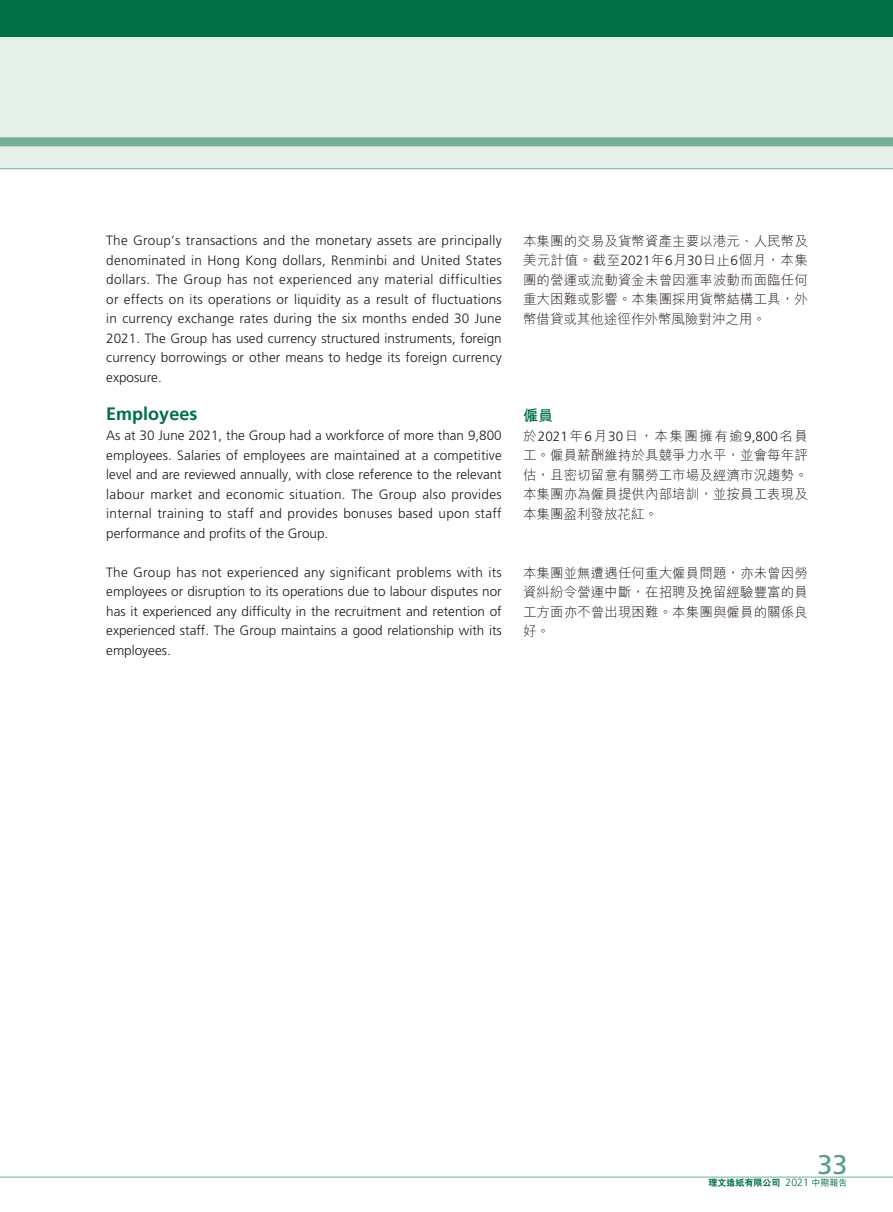
<style>
.page{position:relative;width:893px;height:1212px;background:#fff}
.page>*{position:absolute;margin:0;border:0;box-sizing:border-box;transform-origin:0 0}
.t1{font:27px "Frutiger LT Std";color:#529f84}
.t2{font:700 18px "Frutiger LT Std";color:#006f47}
.t3{font:15px "M Hei HK Bold E Ten B5 H";color:#006f47}
.t4{font:300 13.5px/19.5px "Frutiger LT Std";color:#231916;text-align:justify}
.t5{font:13.5px/19.5px "M Hei HK Light E Ten B5 H";letter-spacing:.005em;color:#231916;text-align:justify}
.t6{font:9px "C Hei 2 HK Xbold E Ten B5 H";color:#006f47}
.s1{font-family:"Frutiger LT Std";font-weight:300}
.s2{font-family:"Frutiger LT Std";font-weight:300;font-size:10.5px}
.s3{font-family:"M Hei HK Medium E Ten B5 H"}
</style>
<div class="page">
<div style="left:0;top:0;width:893px;height:168px;background:#e6f0ea"></div>
<div style="left:0;top:137px;width:893px;height:9px;background:#73ae96"></div>
<hr style="left:0;top:168px;width:893px;height:1px;background:#73ae96">
<div style="left:0;top:0;width:893px;height:36px;background:#006f47"></div>
<hr style="left:0;top:1177px;width:893px;height:1px;background:#73ae96">
<p class="t4" style="left:106px;top:231px;width:397px">The Group’s transactions and the monetary assets are principally denominated in Hong Kong dollars, Renminbi and United States dollars. The Group has not experienced any material difficulties or effects on its operations or liquidity as a result of fluctuations in currency exchange rates during the six months ended 30 June 2021. The Group has used currency structured instruments, foreign currency borrowings or other means to hedge its foreign currency exposure.</p>
<h2 class="t2" style="left:106px;top:405px;width:93px">Employees</h2>
<p class="t4" style="left:106px;top:426px;width:397px">As at 30 June 2021, the Group had a workforce of more than 9,800 employees. Salaries of employees are maintained at a competitive level and are reviewed annually, with close reference to the relevant labour market and economic situation. The Group also provides internal training to staff and provides bonuses based upon staff performance and profits of the Group.</p>
<p class="t4" style="left:106px;top:563px;width:397px">The Group has not experienced any significant problems with its employees or disruption to its operations due to labour disputes nor has it experienced any difficulty in the recruitment and retention of experienced staff. The Group maintains a good relationship with its employees.</p>
<p class="t5" style="left:523px;top:233px;width:286px">本集團的交易及貨幣資產主要以港元、人民幣及美元計值。截至<span class="s1">2021</span>年<span class="s1">6</span>月<span class="s1">30</span>日止<span class="s1">6</span>個月，本集團的營運或流動資金未曾因滙率波動而面臨任何重大困難或影響。本集團採用貨幣結構工具，外幣借貸或其他途徑作外幣風險對沖之用。</p>
<p class="t3" style="left:523px;top:410px;width:31px">僱員</p>
<p class="t5" style="left:523px;top:428px;width:286px">於<span class="s1">2021</span>年<span class="s1">6</span>月<span class="s1">30</span>日，本集團擁有逾<span class="s1">9,800</span>名員工。僱員薪酬維持於具競爭力水平，並會每年評估，且密切留意有關勞工市場及經濟市況趨勢。本集團亦為僱員提供內部培訓，並按員工表現及本集團盈利發放花紅。</p>
<p class="t5" style="left:523px;top:564px;width:286px">本集團並無遭遇任何重大僱員問題，亦未曾因勞資糾紛令營運中斷，在招聘及挽留經驗豐富的員工方面亦不曾出現困難。本集團與僱員的關係良好。</p>
<h1 class="t1" style="left:817px;top:1151px;width:32px">33</h1>
<p class="t6" style="left:709px;top:1179px;width:140px">理文造紙有限公司 <span class="s2">2021</span> <span class="s3">中期報告</span></p>
</div>
